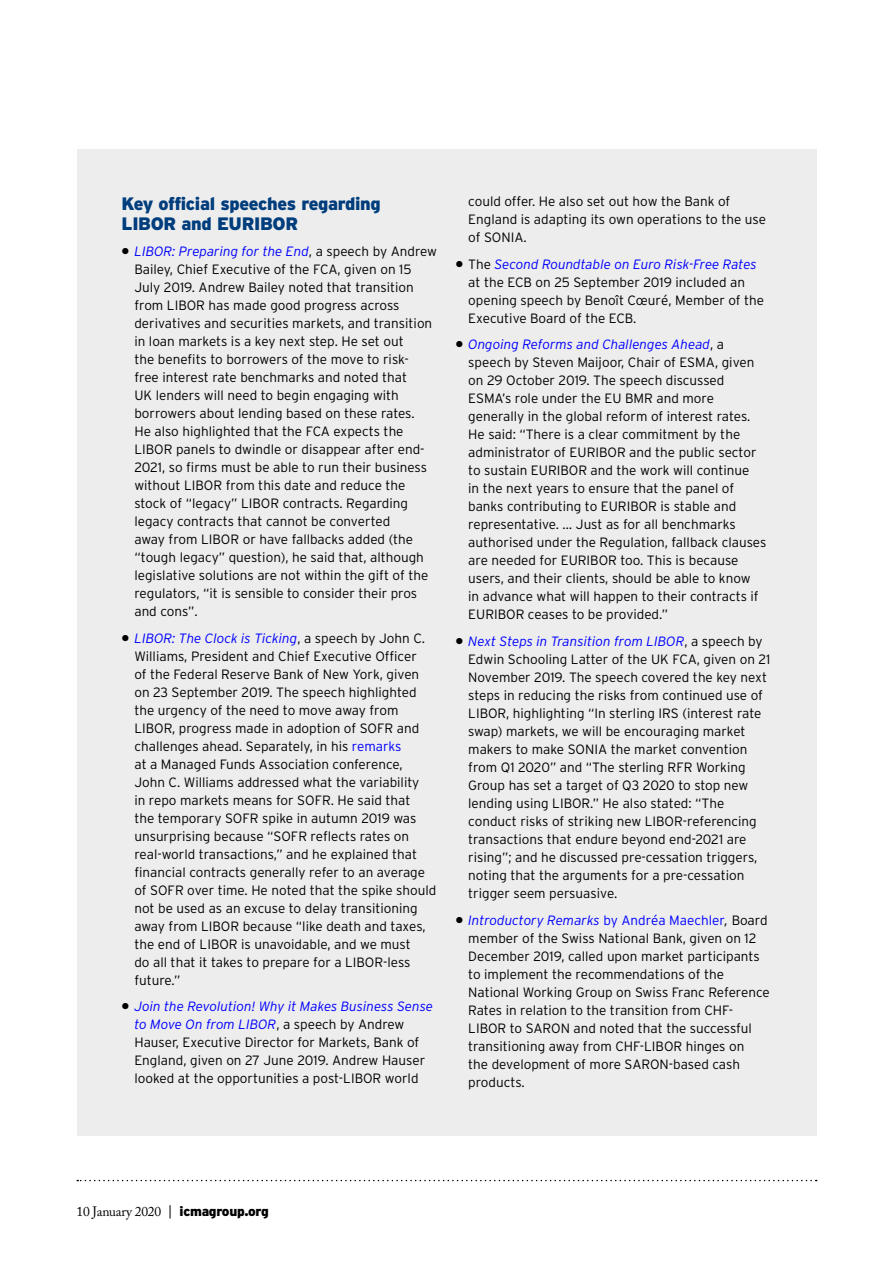
<style>
.page{position:relative;width:893px;height:1263px;background:#fff}
.page>*{position:absolute;margin:0;border:0;box-sizing:border-box;transform-origin:0 0}
.Sub_Headline{font:900 18px/19.5px "Interstate";letter-spacing:-.02em;color:#003d7c}
.t1{font:300 13.5px/18px "Interstate";color:#000}
.t2{font:13.5px "Adobe Caslon Pro";letter-spacing:-.02em;color:#000}
.s1{font-weight:900}
.s2{font-style:italic;color:#00f}
.s3{color:#00f}
.s4{font-style:italic}
.s5{font-family:"Interstate";font-weight:300}
.s6{font-family:"Interstate";font-weight:900}
</style>
<div class="page">
<svg style="left:77px;top:1180px;width:740px;height:1px"></svg>
<div style="left:77px;top:149px;width:739px;height:986px;background:#ededed"></div>
<p class="Sub_Headline" style="left:122px;top:194px;width:261px">Key official speeches regarding<br>LIBOR and EURIBOR</p>
<p class="t1" style="left:134px;top:242px;width:304px;text-indent:-13px"><span class="s1">•</span> <span class="s2">LIBOR: Preparing for the End</span>, a speech by Andrew Bailey, Chief Executive of the FCA, given on 15<br>July 2019. Andrew Bailey noted that transition from LIBOR has made good progress across derivatives and securities markets, and transition in loan markets is a key next step. He set out<br>the benefits to borrowers of the move to risk-<br>free interest rate benchmarks and noted that<br>UK lenders will need to begin engaging with borrowers about lending based on these rates.<br>He also highlighted that the FCA expects the LIBOR panels to dwindle or disappear after end-2021, so firms must be able to run their business without LIBOR from this date and reduce the stock of “legacy” LIBOR contracts. Regarding legacy contracts that cannot be converted<br>away from LIBOR or have fallbacks added (the “tough legacy” question), he said that, although legislative solutions are not within the gift of the regulators, “it is sensible to consider their pros and cons”.</p>
<p class="t1" style="left:134px;top:629px;width:304px;text-indent:-13px"><span class="s1">•</span> <span class="s2">LIBOR: The Clock is Ticking</span>, a speech by John C.<br>Williams, President and Chief Executive Officer<br>of the Federal Reserve Bank of New York, given on 23 September 2019. The speech highlighted the urgency of the need to move away from LIBOR, progress made in adoption of SOFR and challenges ahead. Separately, in his <span class="s3">remarks<br></span>at a Managed Funds Association conference, John C. Williams addressed what the variability<br>in repo markets means for SOFR. He said that<br>the temporary SOFR spike in autumn 2019 was unsurprising because “SOFR reflects rates on real-world transactions,” and he explained that financial contracts generally refer to an average of SOFR over time. He noted that the spike should not be used as an excuse to delay transitioning away from LIBOR because “like death and taxes, the end of LIBOR is unavoidable, and we must<br>do all that it takes to prepare for a LIBOR-less future.”</p>
<p class="t1" style="left:134px;top:997px;width:300px;text-indent:-13px"><span class="s1">•</span> <span class="s2">Join the Revolution! Why it Makes Business Sense to Move On from LIBOR</span>, a speech by Andrew Hauser, Executive Director for Markets, Bank of England, given on 27 June 2019. Andrew Hauser looked at the opportunities a post-LIBOR world</p>
<p class="t1" style="left:468px;top:193px;width:299px">could offer. He also set out how the Bank of<br>England is adapting its own operations to the use of SONIA.</p>
<p class="t1" style="left:468px;top:255px;width:297px;text-indent:-13px"><span class="s1">•</span> The <span class="s2">Second Roundtable on Euro Risk-Free Rates </span>at the ECB on 25 September 2019 included an opening speech by Benoît Cœuré, Member of the Executive Board of the ECB.</p>
<p class="t1" style="left:468px;top:336px;width:300px;text-indent:-13px"><span class="s1">•</span> <span class="s2">Ongoing Reforms and Challenges Ahead</span>, a speech by Steven Maijoor, Chair of ESMA, given on 29 October 2019. The speech discussed ESMA’s role under the EU BMR and more generally in the global reform of interest rates.<br>He said: “There is a clear commitment by the administrator of EURIBOR and the public sector to sustain EURIBOR and the work will continue<br>in the next years to ensure that the panel of banks contributing to EURIBOR is stable and representative. … Just as for all benchmarks authorised under the Regulation, fallback clauses are needed for EURIBOR too. This is because users, and their clients, should be able to know<br>in advance what will happen to their contracts if EURIBOR ceases to be provided.”</p>
<p class="t1" style="left:468px;top:632px;width:304px;text-indent:-13px"><span class="s1">•</span> <span class="s2">Next Steps in Transition from LIBOR</span>, a speech by Edwin Schooling Latter of the UK FCA, given on 21<br>November 2019. The speech covered the key next steps in reducing the risks from continued use of LIBOR, highlighting “In sterling IRS (interest rate swap) markets, we will be encouraging market makers to make SONIA the market convention from Q1 2020” and “The sterling RFR Working Group has set a target of Q3 2020 to stop new lending using LIBOR.” He also stated: “The conduct risks of striking new LIBOR-referencing transactions that endure beyond end-2021 are rising”; and he discussed pre-cessation triggers, noting that the arguments for a pre-cessation trigger seem persuasive.</p>
<p class="t1" style="left:468px;top:911px;width:303px;text-indent:-13px"><span class="s1">•</span> <span class="s2">Introductory Remarks</span> <span class="s3">by Andréa Maechler</span><span class="s4">,</span> Board member of the Swiss National Bank, given on 12<br>December 2019, called upon market participants to implement the recommendations of the National Working Group on Swiss Franc Reference Rates in relation to the transition from CHF-LIBOR to SARON and noted that the successful transitioning away from CHF-LIBOR hinges on<br>the development of more SARON-based cash products.</p>
<p class="t2" style="left:77px;top:1203px;width:194px">10 January 2020 <span class="s5">|</span> <span class="s6">icmagroup.org</span></p>
</div>
